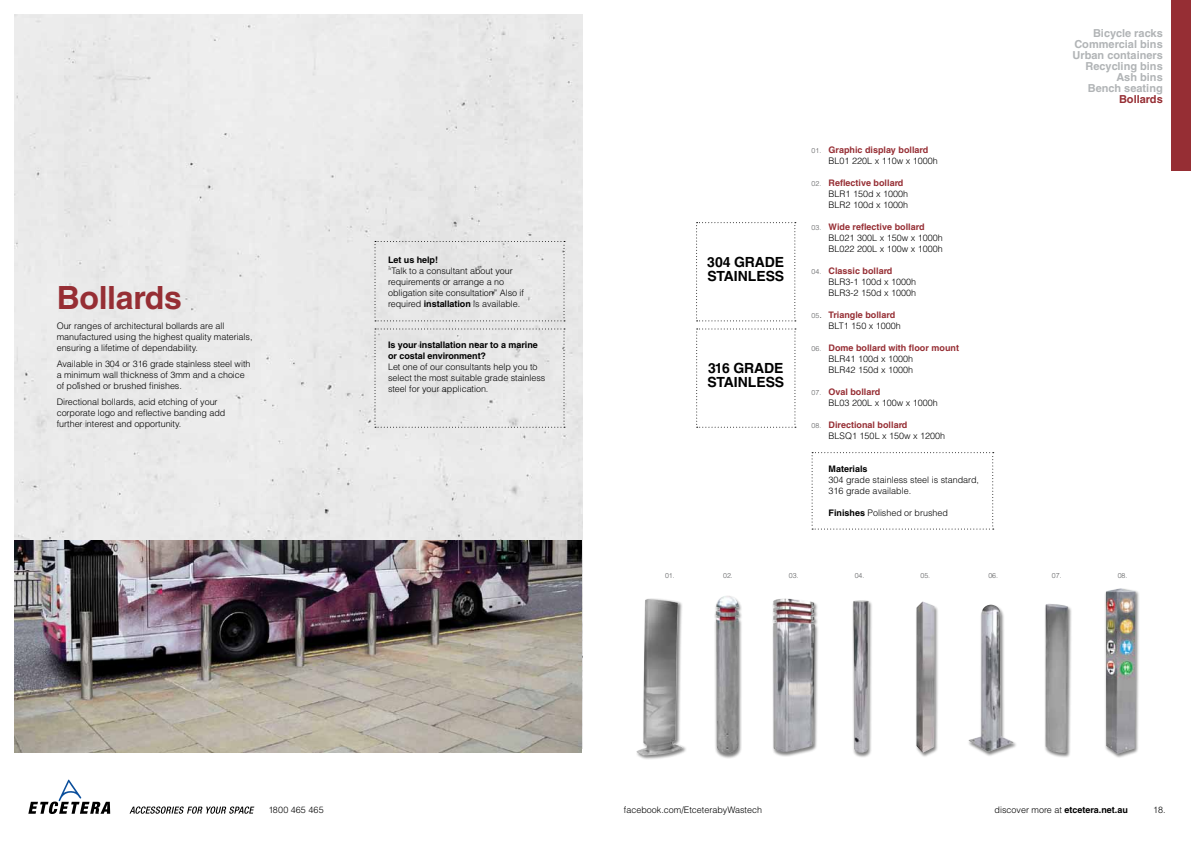
<style>
.page{position:relative;width:1191px;height:842px;background:#fff}
.page>*{position:absolute;margin:0;border:0;box-sizing:border-box;transform-origin:0 0}
.t1{font:700 32px "Helvetica";letter-spacing:-.01em;color:#962e34}
.t2{font:700 14px/14px "Helvetica";letter-spacing:-.01em;color:#000}
.t3{font:700 11px/11px "Helvetica";color:#b1b4b6;text-align:right}
.t4{font:700 11px "Helvetica";color:#962e34}
.t5{font:300 9px/11px "Helvetica";letter-spacing:-.005em;color:#000}
.t6{font:700 9px/11px "Helvetica";letter-spacing:-.005em;color:#000}
.t7{font:700 9px/11px "Helvetica";color:#962e34}
.t8{font:300 9px "Helvetica";letter-spacing:.02em;color:#000}
.t9{font:300 7px "Helvetica";color:#58595b}
.s1{font-weight:700}
.s2{font-weight:300;font-size:7px;color:#58595b}
.s3{font-weight:300;color:#000}
.s4{font-size:7px;color:#58595b}
.s5{font-weight:700;color:#962e34}
.s6{font-weight:300}
</style>
<div class="page">
<div style="left:14px;top:14px;width:568px;height:734px;background:#eaeaea"></div>
<div style="left:1171px;top:0;width:20px;height:170px;background:#962e34"></div>
<div style="left:635px;top:598px;width:52px;height:162px;background:#000;opacity:.5"></div>
<img style="left:636px;top:599px;width:46px;height:157px">
<div style="left:714px;top:595px;width:29px;height:164px;background:#000;opacity:.5"></div>
<img style="left:715px;top:595px;width:24px;height:158px">
<div style="left:771px;top:598px;width:48px;height:159px;background:#000;opacity:.5"></div>
<img style="left:772px;top:598px;width:43px;height:154px">
<div style="left:914px;top:601px;width:25px;height:157px;background:#000;opacity:.5"></div>
<img style="left:916px;top:601px;width:18px;height:152px">
<div style="left:851px;top:600px;width:22px;height:158px;background:#000;opacity:.5"></div>
<img style="left:853px;top:600px;width:16px;height:153px">
<div style="left:967px;top:604px;width:50px;height:153px;background:#000;opacity:.5"></div>
<img style="left:968px;top:605px;width:45px;height:147px">
<div style="left:1043px;top:603px;width:29px;height:155px;background:#000;opacity:.5"></div>
<img style="left:1044px;top:604px;width:24px;height:149px">
<div style="left:1104px;top:588px;width:36px;height:171px;background:#000;opacity:.5"></div>
<img style="left:1105px;top:588px;width:30px;height:166px">
<img style="left:14px;top:540px;width:567px;height:212px">
<svg style="left:28px;top:780px;width:82px;height:34px"></svg>
<svg style="left:130px;top:806px;width:124px;height:8px"></svg>
<svg style="left:696px;top:222px;width:100px;height:99px"></svg>
<svg style="left:696px;top:328px;width:100px;height:100px"></svg>
<svg style="left:811px;top:452px;width:182px;height:78px"></svg>
<div style="left:374px;top:241px;width:191px;height:80px;background:#e6e6e6"></div>
<div style="left:374px;top:328px;width:191px;height:100px;background:#e8e8e8"></div>
<h1 class="t1" style="left:57px;top:278px;width:127px">Bollards</h1>
<p class="t5" style="left:57px;top:320px;width:197px">Our ranges of architectural bollards are all manufactured using the highest quality materials, ensuring a lifetime of dependability.</p>
<p class="t5" style="left:57px;top:358px;width:195px">Available in 304 or 316 grade stainless steel with a minimum wall thickness of 3mm and a choice of polished or brushed finishes.</p>
<p class="t5" style="left:57px;top:396px;width:170px">Directional bollards, acid etching of your corporate logo and reflective banding add further interest and opportunity.</p>
<p class="t6" style="left:388px;top:255px;width:52px">Let us help!</p>
<p class="t5" style="left:388px;top:266px;width:137px">“Talk to a consultant about your requirements or arrange a no obligation site consultation” Also if required <span class="s1">installation</span> is available.</p>
<p class="t6" style="left:388px;top:339px;width:151px">Is your installation near to a marine or costal environment?</p>
<p class="t5" style="left:388px;top:362px;width:159px">Let one of our consultants help you to select the most suitable grade stainless steel for your application.</p>
<h2 class="t2" style="left:707px;top:255px;width:78px">304 GRADE<br>STAINLESS</h2>
<h2 class="t2" style="left:707px;top:361px;width:78px">316 GRADE<br>STAINLESS</h2>
<p class="t7" style="left:828px;top:144px;width:111px;text-indent:-17px"><span class="s2">01.</span> Graphic display bollard<br><span class="s3">BL01 220L x 110w x 1000h</span></p>
<p class="t5" style="left:828px;top:177px;width:81px;text-indent:-17px"><span class="s4">02.</span> <span class="s5">Reflective bollard<br></span>BLR1 150d x 1000h<br>BLR2 100d x 1000h</p>
<p class="t5" style="left:828px;top:221px;width:116px;text-indent:-17px"><span class="s4">03.</span> <span class="s5">Wide reflective bollard<br></span>BL021 300L x 150w x 1000h<br>BL022 200L x 100w x 1000h</p>
<p class="t5" style="left:828px;top:265px;width:89px;text-indent:-17px"><span class="s4">04.</span> <span class="s5">Classic bollard<br></span>BLR3-1 100d x 1000h<br>BLR3-2 150d x 1000h</p>
<p class="t7" style="left:828px;top:309px;width:74px;text-indent:-17px"><span class="s2">05</span><span class="s3">.</span> Triangle bollard<br><span class="s3">BLT1 150 x 1000h</span></p>
<p class="t5" style="left:828px;top:342px;width:132px;text-indent:-17px"><span class="s4">06.</span> <span class="s5">Dome bollard with floor mount<br></span>BLR41 100d x 1000h<br>BLR42 150d x 1000h</p>
<p class="t5" style="left:828px;top:386px;width:111px;text-indent:-17px"><span class="s4">07.</span> <span class="s5">Oval bollard<br></span>BL03 200L x 100w x 1000h</p>
<p class="t5" style="left:828px;top:419px;width:118px;text-indent:-17px"><span class="s4">08.</span> <span class="s5">Directional bollard<br></span>BLSQ1 150L x 150w x 1200h</p>
<p class="t6" style="left:828px;top:463px;width:41px">Materials</p>
<p class="t5" style="left:828px;top:474px;width:152px">304 grade stainless steel is standard,<br>316 grade available.</p>
<p class="t5" style="left:828px;top:507px;width:121px"><span class="s1">Finishes</span> Polished or brushed</p>
<p class="t3" style="left:1072px;top:27px;width:92px">Bicycle racks<br>Commercial bins<br>Urban containers<br>Recycling bins<br>Ash bins<br>Bench seating</p>
<p class="t4" style="left:1119px;top:92px;width:45px">Bollards</p>
<p class="t9" style="left:665px;top:571px;width:11px">01.</p>
<p class="t9" style="left:723px;top:571px;width:11px">02.</p>
<p class="t9" style="left:789px;top:571px;width:11px">03.</p>
<p class="t9" style="left:854px;top:571px;width:11px">04.</p>
<p class="t9" style="left:920px;top:571px;width:11px">05.</p>
<p class="t9" style="left:988px;top:571px;width:11px">06.</p>
<p class="t9" style="left:1052px;top:571px;width:11px">07.</p>
<p class="t9" style="left:1117px;top:571px;width:11px">08.</p>
<p class="t8" style="left:268px;top:804px;width:57px">1800 465 465</p>
<p class="t5" style="left:624px;top:804px;width:140px">facebook.com/EtceterabyWastech</p>
<p class="t6" style="left:994px;top:805px;width:135px"><span class="s6">discover more at</span> etcetera.net.au</p>
<p class="t5" style="left:1153px;top:805px;width:14px">18.</p>
</div>
